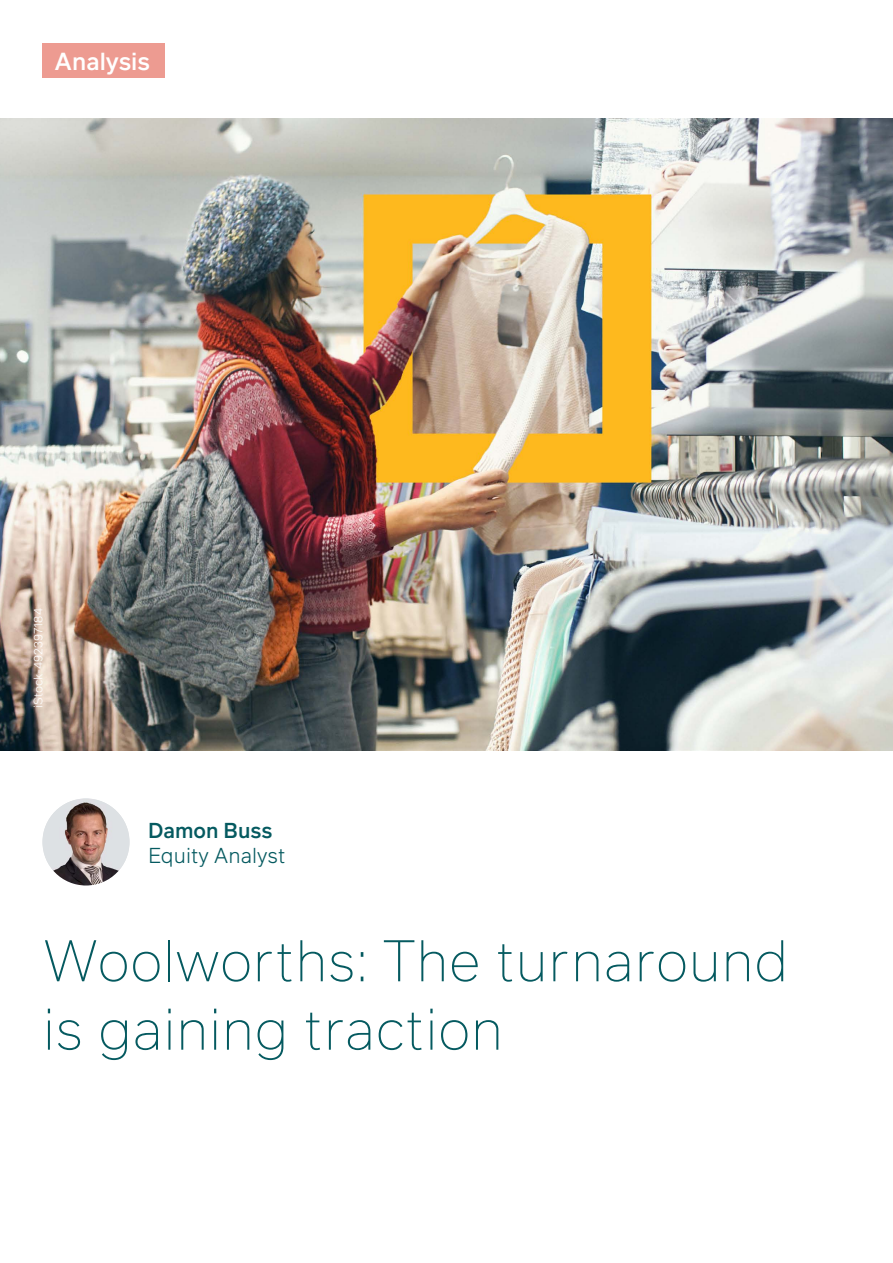
<style>
.page{position:relative;width:893px;height:1263px;background:#fff}
.page>*{position:absolute;margin:0;border:0;box-sizing:border-box;transform-origin:0 0}
.t1{font:200 57px/68.4px "Infra";color:#055a60}
.t2{font:500 24px "Infra";color:#fff}
.t3{font:300 21px "Infra";color:#055a60}
.t4{font:500 21px "Infra";color:#055a60}
.t5{font:300 12px "Infra";color:#fff}
</style>
<div class="page">
<img style="left:43px;top:798px;width:86px;height:87px;border-radius:43px">
<img style="left:0;top:119px;width:893px;height:631px">
<div style="left:43px;top:43px;width:122px;height:34px;background:#ed9b91"></div>
<p class="t2" style="left:55px;top:44px;width:97px">Analysis</p>
<p class="t5" style="left:30px;top:708px;width:101px;rotate:-90deg">iStock-492397184</p>
<p class="t4" style="left:148px;top:815px;width:126px">Damon Buss</p>
<p class="t3" style="left:148px;top:840px;width:139px">Equity Analyst</p>
<p class="t1" style="left:43px;top:925px;width:747px">Woolworths: The turnaround is gaining traction</p>
</div>
